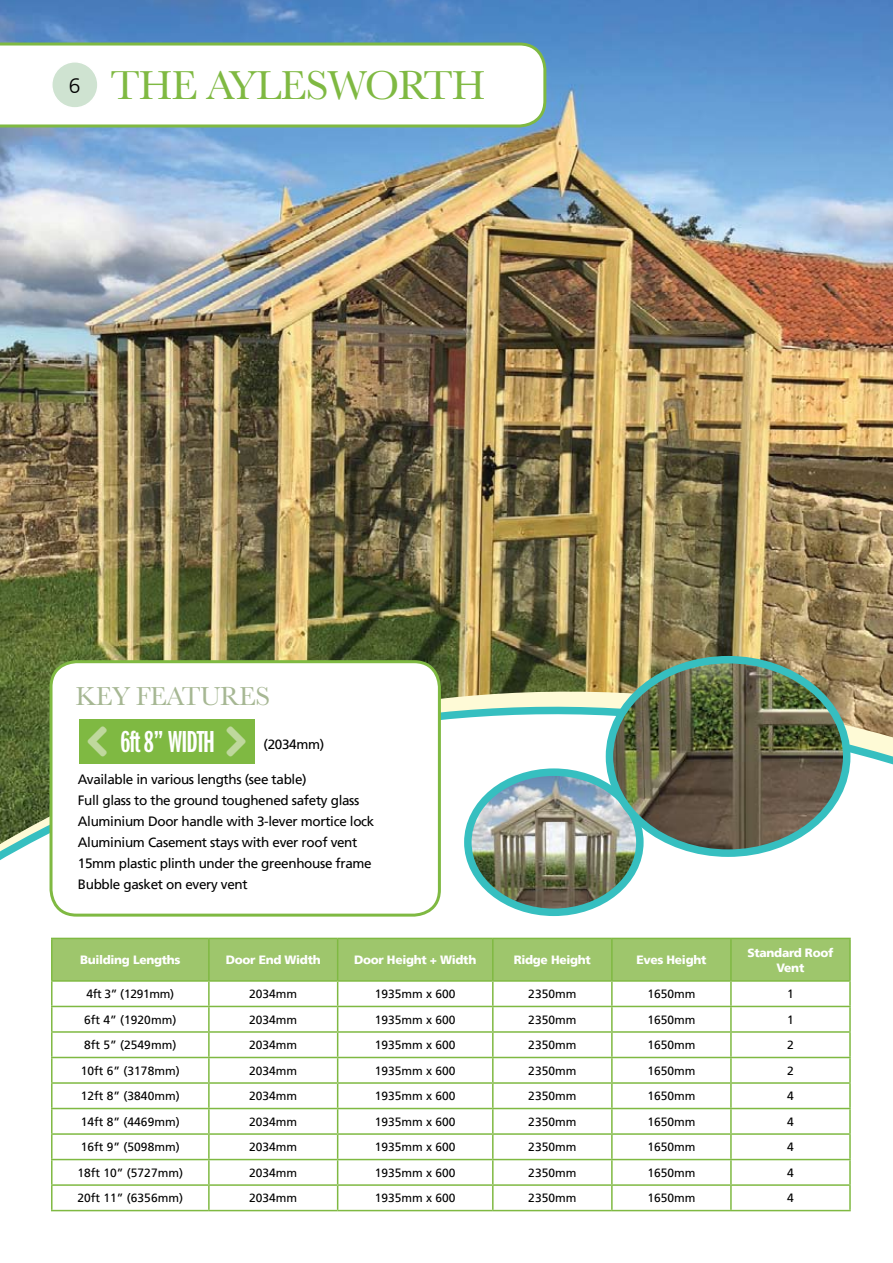
<style>
.page{position:relative;width:893px;height:1263px;background:#fff}
.page>*{position:absolute;margin:0;border:0;box-sizing:border-box;transform-origin:0 0}
.t1{font:42px "Baskerville";letter-spacing:-.025em;color:#7fb942}
.t2{font:31.5px "Franklin Gothic LT Demi X Cmpr";letter-spacing:-.025em;color:#fff}
.t3{font:27px "Baskerville";letter-spacing:-.025em;color:#a6b793}
.t4{font:13.5px/21px "Frutiger LT";letter-spacing:-.025em;color:#000}
.t5{font:12px "Frutiger LT";color:#000}
.t6{font:900 12px/15px "Frutiger LT";letter-spacing:-.025em;color:#fff;text-align:center}
.t7{font:12px "Frutiger LT";letter-spacing:-.025em;color:#000}
.s1{font-family:"Frutiger CE";font-weight:300;font-size:21px;color:#000}
</style>
<div class="page">
<img style="left:0;top:0;width:893px;height:408px">
<img style="left:0;top:408px;width:893px;height:125px">
<img style="left:0;top:533px;width:893px;height:679px">
<img style="left:468px;top:772px;width:172px;height:140px">
<div style="left:464px;top:768px;width:180px;height:148px;border:8px solid #36bfc0;border-radius:50%"></div>
<img style="left:609px;top:660px;width:238px;height:193px">
<div style="left:606px;top:656px;width:244px;height:201px;border:8px solid #36bfc0;border-radius:50%"></div>
<div style="left:51px;top:662px;width:388px;height:253px;background:#fff;border-radius:26px"></div>
<div style="left:50px;top:660px;width:391px;height:257px;border:3px solid #7fb942;border-radius:26px"></div>
<div style="left:79px;top:719px;width:176px;height:45px;background:#7fb942"></div>
<svg style="left:0;top:43px;width:546px;height:84px"></svg>
<div style="left:52px;top:62px;width:46px;height:46px;background:#cfe3d1;border-radius:50%"></div>
<div style="left:51px;top:61px;width:48px;height:48px;border:2px solid #fff;border-radius:50%"></div>
<hr style="left:51px;top:938px;width:158px;height:1px;background:#7fb942">
<hr style="left:51px;top:939px;width:2px;height:41px;background:#7fb942">
<hr style="left:731px;top:938px;width:120px;height:1px;background:#7fb942">
<hr style="left:849px;top:939px;width:2px;height:41px;background:#7fb942">
<hr style="left:51px;top:980px;width:158px;height:2px;background:#7fb942">
<hr style="left:51px;top:982px;width:2px;height:24px;background:#7fb942">
<hr style="left:731px;top:980px;width:120px;height:2px;background:#7fb942">
<hr style="left:849px;top:982px;width:2px;height:24px;background:#7fb942">
<hr style="left:51px;top:1006px;width:158px;height:1px;background:#7fb942">
<hr style="left:51px;top:1007px;width:2px;height:24px;background:#7fb942">
<hr style="left:731px;top:1006px;width:120px;height:1px;background:#7fb942">
<hr style="left:849px;top:1007px;width:2px;height:24px;background:#7fb942">
<hr style="left:51px;top:1031px;width:158px;height:2px;background:#7fb942">
<hr style="left:51px;top:1033px;width:2px;height:24px;background:#7fb942">
<hr style="left:731px;top:1031px;width:120px;height:2px;background:#7fb942">
<hr style="left:849px;top:1033px;width:2px;height:24px;background:#7fb942">
<hr style="left:51px;top:1057px;width:158px;height:1px;background:#7fb942">
<hr style="left:51px;top:1058px;width:2px;height:24px;background:#7fb942">
<hr style="left:731px;top:1057px;width:120px;height:1px;background:#7fb942">
<hr style="left:849px;top:1058px;width:2px;height:24px;background:#7fb942">
<hr style="left:51px;top:1082px;width:158px;height:2px;background:#7fb942">
<hr style="left:51px;top:1084px;width:2px;height:24px;background:#7fb942">
<hr style="left:731px;top:1082px;width:120px;height:2px;background:#7fb942">
<hr style="left:849px;top:1084px;width:2px;height:24px;background:#7fb942">
<hr style="left:51px;top:1108px;width:158px;height:1px;background:#7fb942">
<hr style="left:51px;top:1109px;width:2px;height:24px;background:#7fb942">
<hr style="left:731px;top:1108px;width:120px;height:1px;background:#7fb942">
<hr style="left:849px;top:1109px;width:2px;height:24px;background:#7fb942">
<hr style="left:51px;top:1133px;width:158px;height:2px;background:#7fb942">
<hr style="left:51px;top:1135px;width:2px;height:24px;background:#7fb942">
<hr style="left:731px;top:1133px;width:120px;height:2px;background:#7fb942">
<hr style="left:849px;top:1135px;width:2px;height:24px;background:#7fb942">
<hr style="left:51px;top:1159px;width:158px;height:1px;background:#7fb942">
<hr style="left:51px;top:1160px;width:2px;height:24px;background:#7fb942">
<hr style="left:731px;top:1159px;width:120px;height:1px;background:#7fb942">
<hr style="left:849px;top:1160px;width:2px;height:24px;background:#7fb942">
<hr style="left:51px;top:1184px;width:158px;height:2px;background:#7fb942">
<hr style="left:51px;top:1186px;width:2px;height:24px;background:#7fb942">
<svg style="left:52px;top:938px;width:798px;height:272px"></svg>
<hr style="left:493px;top:1184px;width:119px;height:2px;background:#7fb942">
<hr style="left:492px;top:1186px;width:2px;height:24px;background:#7fb942">
<hr style="left:612px;top:1184px;width:119px;height:2px;background:#7fb942">
<hr style="left:611px;top:1186px;width:2px;height:24px;background:#7fb942">
<hr style="left:731px;top:1184px;width:120px;height:2px;background:#7fb942">
<hr style="left:730px;top:1186px;width:2px;height:24px;background:#7fb942">
<hr style="left:849px;top:1186px;width:2px;height:24px;background:#7fb942">
<hr style="left:51px;top:1210px;width:158px;height:1px;background:#7fb942">
<hr style="left:209px;top:1210px;width:129px;height:1px;background:#7fb942">
<hr style="left:338px;top:1210px;width:155px;height:1px;background:#7fb942">
<hr style="left:493px;top:1210px;width:119px;height:1px;background:#7fb942">
<hr style="left:612px;top:1210px;width:119px;height:1px;background:#7fb942">
<hr style="left:731px;top:1210px;width:120px;height:1px;background:#7fb942">
<h1 class="t1" style="left:69px;top:58px;width:415px"><span class="s1">6</span> THE AYLESWORTH</h1>
<h3 class="t3" style="left:76px;top:679px;width:190px">KEY FEATURES</h3>
<h2 class="t2" style="left:120px;top:724px;width:97px">6ft 8” WIDTH</h2>
<p class="t4" style="left:78px;top:769px;width:298px">Available in various lengths (see table)<br>Full glass to the ground toughened safety glass Aluminium Door handle with 3-lever mortice lock Aluminium Casement stays with ever roof vent 15mm plastic plinth under the greenhouse frame Bubble gasket on every vent</p>
<p class="t4" style="left:264px;top:733px;width:62px">(2034mm)</p>
<p class="t6" style="left:80px;top:952px;width:102px">Building Lengths</p>
<p class="t6" style="left:226px;top:952px;width:96px">Door End Width</p>
<p class="t6" style="left:354px;top:952px;width:124px">Door Height + Width</p>
<p class="t6" style="left:514px;top:952px;width:79px">Ridge Height</p>
<p class="t6" style="left:636px;top:952px;width:72px">Eves Height</p>
<p class="t6" style="left:747px;top:945px;width:87px">Standard Roof<br>Vent</p>
<p class="t7" style="left:86px;top:987px;width:89px">4ft 3” (1291mm)</p>
<p class="t5" style="left:249px;top:987px;width:50px">2034mm</p>
<p class="t5" style="left:375px;top:987px;width:82px">1935mm x 600</p>
<p class="t5" style="left:528px;top:987px;width:50px">2350mm</p>
<p class="t5" style="left:647px;top:987px;width:50px">1650mm</p>
<p class="t5" style="left:787px;top:987px;width:8px">1</p>
<p class="t5" style="left:84px;top:1012px;width:94px">6ft 4” (1920mm)</p>
<p class="t5" style="left:249px;top:1012px;width:50px">2034mm</p>
<p class="t5" style="left:375px;top:1012px;width:82px">1935mm x 600</p>
<p class="t5" style="left:528px;top:1012px;width:50px">2350mm</p>
<p class="t5" style="left:647px;top:1012px;width:50px">1650mm</p>
<p class="t5" style="left:787px;top:1012px;width:8px">1</p>
<p class="t5" style="left:84px;top:1038px;width:94px">8ft 5” (2549mm)</p>
<p class="t5" style="left:249px;top:1038px;width:50px">2034mm</p>
<p class="t5" style="left:375px;top:1038px;width:82px">1935mm x 600</p>
<p class="t5" style="left:528px;top:1038px;width:50px">2350mm</p>
<p class="t5" style="left:647px;top:1038px;width:50px">1650mm</p>
<p class="t5" style="left:787px;top:1038px;width:8px">2</p>
<p class="t5" style="left:81px;top:1063px;width:100px">10ft 6” (3178mm)</p>
<p class="t5" style="left:249px;top:1063px;width:50px">2034mm</p>
<p class="t5" style="left:375px;top:1063px;width:82px">1935mm x 600</p>
<p class="t5" style="left:528px;top:1063px;width:50px">2350mm</p>
<p class="t5" style="left:647px;top:1063px;width:50px">1650mm</p>
<p class="t5" style="left:787px;top:1063px;width:8px">2</p>
<p class="t5" style="left:81px;top:1089px;width:100px">12ft 8” (3840mm)</p>
<p class="t5" style="left:249px;top:1089px;width:50px">2034mm</p>
<p class="t5" style="left:375px;top:1089px;width:82px">1935mm x 600</p>
<p class="t5" style="left:528px;top:1089px;width:50px">2350mm</p>
<p class="t5" style="left:647px;top:1089px;width:50px">1650mm</p>
<p class="t5" style="left:787px;top:1089px;width:8px">4</p>
<p class="t5" style="left:81px;top:1114px;width:100px">14ft 8” (4469mm)</p>
<p class="t5" style="left:249px;top:1114px;width:50px">2034mm</p>
<p class="t5" style="left:375px;top:1114px;width:82px">1935mm x 600</p>
<p class="t5" style="left:528px;top:1114px;width:50px">2350mm</p>
<p class="t5" style="left:647px;top:1114px;width:50px">1650mm</p>
<p class="t5" style="left:787px;top:1114px;width:8px">4</p>
<p class="t5" style="left:81px;top:1140px;width:100px">16ft 9” (5098mm)</p>
<p class="t5" style="left:249px;top:1140px;width:50px">2034mm</p>
<p class="t5" style="left:375px;top:1140px;width:82px">1935mm x 600</p>
<p class="t5" style="left:528px;top:1140px;width:50px">2350mm</p>
<p class="t5" style="left:647px;top:1140px;width:50px">1650mm</p>
<p class="t5" style="left:787px;top:1140px;width:8px">4</p>
<p class="t5" style="left:78px;top:1165px;width:107px">18ft 10” (5727mm)</p>
<p class="t5" style="left:249px;top:1165px;width:50px">2034mm</p>
<p class="t5" style="left:375px;top:1165px;width:82px">1935mm x 600</p>
<p class="t5" style="left:528px;top:1165px;width:50px">2350mm</p>
<p class="t5" style="left:647px;top:1165px;width:50px">1650mm</p>
<p class="t5" style="left:787px;top:1165px;width:8px">4</p>
<p class="t5" style="left:78px;top:1191px;width:107px">20ft 11” (6356mm)</p>
<p class="t5" style="left:249px;top:1191px;width:50px">2034mm</p>
<p class="t5" style="left:375px;top:1191px;width:82px">1935mm x 600</p>
<p class="t5" style="left:528px;top:1191px;width:50px">2350mm</p>
<p class="t5" style="left:647px;top:1191px;width:50px">1650mm</p>
<p class="t5" style="left:787px;top:1191px;width:8px">4</p>
</div>
